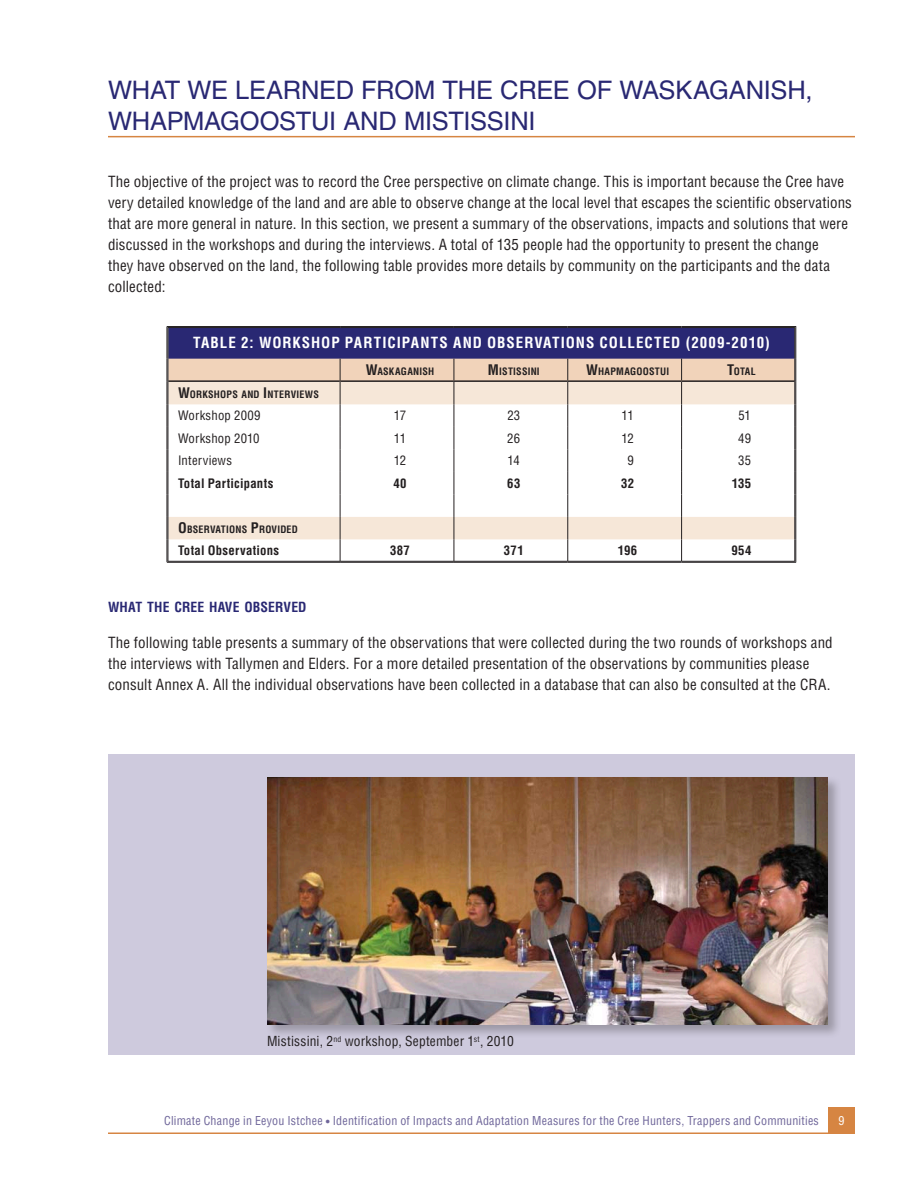
<style>
.page{position:relative;width:918px;height:1188px;background:#fff}
.page>*{position:absolute;margin:0;border:0;box-sizing:border-box;transform-origin:0 0}
.t1{font:25.5px/30.6px "Helvetica LT Std";letter-spacing:-.01em;color:#292873}
.t2{font:condensed 15px/21px "Helvetica LT Std";letter-spacing:.01em;color:#231f20}
.t3{font:700 condensed 15px "Helvetica LT Std";letter-spacing:.07em;color:#fff}
.t4{font:700 condensed 15px "Helvetica LT Std";letter-spacing:.1em;color:#fff}
.t5{font:700 condensed 13.65px "Helvetica LT Std";letter-spacing:.005em;color:#292873}
.t6{font:condensed 13.5px "Helvetica LT Std";letter-spacing:.01em;color:#231f20}
.t7{font:condensed 12.75px "Helvetica LT Std";letter-spacing:.015em;color:#231f20}
.t8{font:700 condensed 12.75px "Helvetica LT Std";letter-spacing:.025em;color:#231f20}
.t9{font:condensed 12px "Helvetica LT Std";letter-spacing:.02em;color:#6f669a}
.t10{font:condensed 12px "Helvetica LT Std";color:#fff}
.t11{font:700 condensed 10.05px "Helvetica LT Std";letter-spacing:.02em;color:#231f20}
.s1{font-size:14.25px}
</style>
<div class="page">
<hr style="left:108px;top:1132px;width:747px;height:2px;background:#d68542">
<div style="left:828px;top:1107px;width:27px;height:27px;background:#d68542"></div>
<hr style="left:108px;top:136px;width:747px;height:1px;background:#d68542">
<div style="left:168px;top:327px;width:627px;height:32px;background:#292873"></div>
<hr style="left:167px;top:326px;width:173px;height:1px;background:#231f20">
<hr style="left:168px;top:327px;width:172px;height:1px;background:#231f20">
<hr style="left:167px;top:327px;width:1px;height:32px;background:#231f20">
<hr style="left:168px;top:328px;width:1px;height:31px;background:#231f20">
<hr style="left:340px;top:326px;width:114px;height:1px;background:#231f20">
<hr style="left:340px;top:327px;width:114px;height:1px;background:#231f20">
<hr style="left:454px;top:326px;width:114px;height:1px;background:#231f20">
<hr style="left:454px;top:327px;width:114px;height:1px;background:#231f20">
<hr style="left:568px;top:326px;width:114px;height:1px;background:#231f20">
<hr style="left:568px;top:327px;width:114px;height:1px;background:#231f20">
<hr style="left:682px;top:326px;width:114px;height:1px;background:#231f20">
<hr style="left:682px;top:327px;width:113px;height:1px;background:#231f20">
<hr style="left:795px;top:327px;width:1px;height:32px;background:#231f20">
<hr style="left:167px;top:562px;width:173px;height:1px;background:#231f20">
<hr style="left:340px;top:562px;width:114px;height:1px;background:#231f20">
<hr style="left:454px;top:562px;width:114px;height:1px;background:#231f20">
<hr style="left:568px;top:562px;width:114px;height:1px;background:#231f20">
<hr style="left:682px;top:562px;width:114px;height:1px;background:#231f20">
<svg style="left:167px;top:359px;width:629px;height:203px"></svg>
<div style="left:108px;top:754px;width:747px;height:301px;background:#cecadd"></div>
<div style="left:265px;top:775px;width:578px;height:264px;background:#231f20;opacity:.3"></div>
<img style="left:267px;top:777px;width:561px;height:247px">
<h1 class="t1" style="left:108px;top:75px;width:706px">WHAT WE LEARNED FROM THE CREE OF WASKAGANISH,<br>WHAPMAGOOSTUI AND MISTISSINI</h1>
<p class="t2" style="left:108px;top:171px;width:745px">The objective of the project was to record the Cree perspective on climate change. This is important because the Cree have very detailed knowledge of the land and are able to observe change at the local level that escapes the scientific observations that are more general in nature. In this section, we present a summary of the observations, impacts and solutions that were discussed in the workshops and during the interviews. A total of 135 people had the opportunity to present the change<br>they have observed on the land, the following table provides more details by community on the participants and the data collected:</p>
<p class="t4" style="left:193px;top:333px;width:190px">TABLE 2: WORKSHOP PARTICIPA</p>
<p class="t3" style="left:420px;top:333px;width:351px">NTS AND OBSERVATIONS COLLECTED (2009-2010)</p>
<p class="t11" style="left:366px;top:365px;width:70px"><span class="s1">W</span>ASKAGANISH</p>
<p class="t11" style="left:488px;top:365px;width:53px"><span class="s1">M</span> ISTISSINI</p>
<p class="t11" style="left:586px;top:365px;width:85px"><span class="s1">W</span>HAPMAGOOSTUI</p>
<p class="t11" style="left:727px;top:365px;width:30px"><span class="s1">T</span>OTAL</p>
<p class="t11" style="left:178px;top:388px;width:142px"><span class="s1">W</span>ORKSHOPS AND <span class="s1">I</span> NTERVIEWS</p>
<p class="t7" style="left:178px;top:408px;width:84px">Workshop 2009</p>
<p class="t7" style="left:394px;top:408px;width:14px">17</p>
<p class="t7" style="left:507px;top:408px;width:14px">23</p>
<p class="t7" style="left:622px;top:408px;width:14px">11</p>
<p class="t7" style="left:738px;top:408px;width:14px">51</p>
<p class="t7" style="left:178px;top:430px;width:83px">Workshop 2010</p>
<p class="t7" style="left:394px;top:430px;width:14px">11</p>
<p class="t7" style="left:507px;top:430px;width:14px">26</p>
<p class="t7" style="left:622px;top:430px;width:14px">12</p>
<p class="t7" style="left:738px;top:430px;width:14px">49</p>
<p class="t7" style="left:178px;top:453px;width:56px">Interviews</p>
<p class="t7" style="left:394px;top:453px;width:14px">12</p>
<p class="t7" style="left:508px;top:453px;width:14px">14</p>
<p class="t7" style="left:628px;top:453px;width:8px">9</p>
<p class="t7" style="left:738px;top:453px;width:15px">35</p>
<p class="t8" style="left:178px;top:475px;width:97px">TOTAL PARTICIPANTS</p>
<p class="t8" style="left:393px;top:475px;width:15px">40</p>
<p class="t8" style="left:507px;top:475px;width:15px">63</p>
<p class="t8" style="left:621px;top:475px;width:15px">32</p>
<p class="t8" style="left:732px;top:475px;width:21px">135</p>
<p class="t11" style="left:178px;top:523px;width:121px"><span class="s1">O</span> BSERVATIONS <span class="s1">P</span>ROVIDED</p>
<p class="t8" style="left:178px;top:543px;width:103px">TOTAL OBSERVATIONS</p>
<p class="t8" style="left:390px;top:543px;width:21px">387</p>
<p class="t8" style="left:504px;top:543px;width:21px">371</p>
<p class="t8" style="left:618px;top:543px;width:21px">196</p>
<p class="t8" style="left:731px;top:543px;width:22px">954</p>
<p class="t5" style="left:108px;top:598px;width:200px">WHAT THE CREE HAVE OBSERVED</p>
<p class="t2" style="left:108px;top:632px;width:726px">The following table presents a summary of the observations that were collected during the two rounds of workshops and the interviews with Tallymen and Elders. For a more detailed presentation of the observations by communities please consult Annex A. All the individual observations have been collected in a database that can also be consulted at the CRA.</p>
<p class="t6" style="left:267px;top:1033px;width:248px">Mistissini, 2<sup>nd</sup> workshop, September 1<sup>st</sup>, 2010</p>
<p class="t9" style="left:164px;top:1113px;width:656px">Climate Change in Eeyou Istchee • Identification of Impacts and Adaptation Measures for the Cree Hunters, Trappers and Communities</p>
<p class="t10" style="left:838px;top:1113px;width:7px">9</p>
</div>
